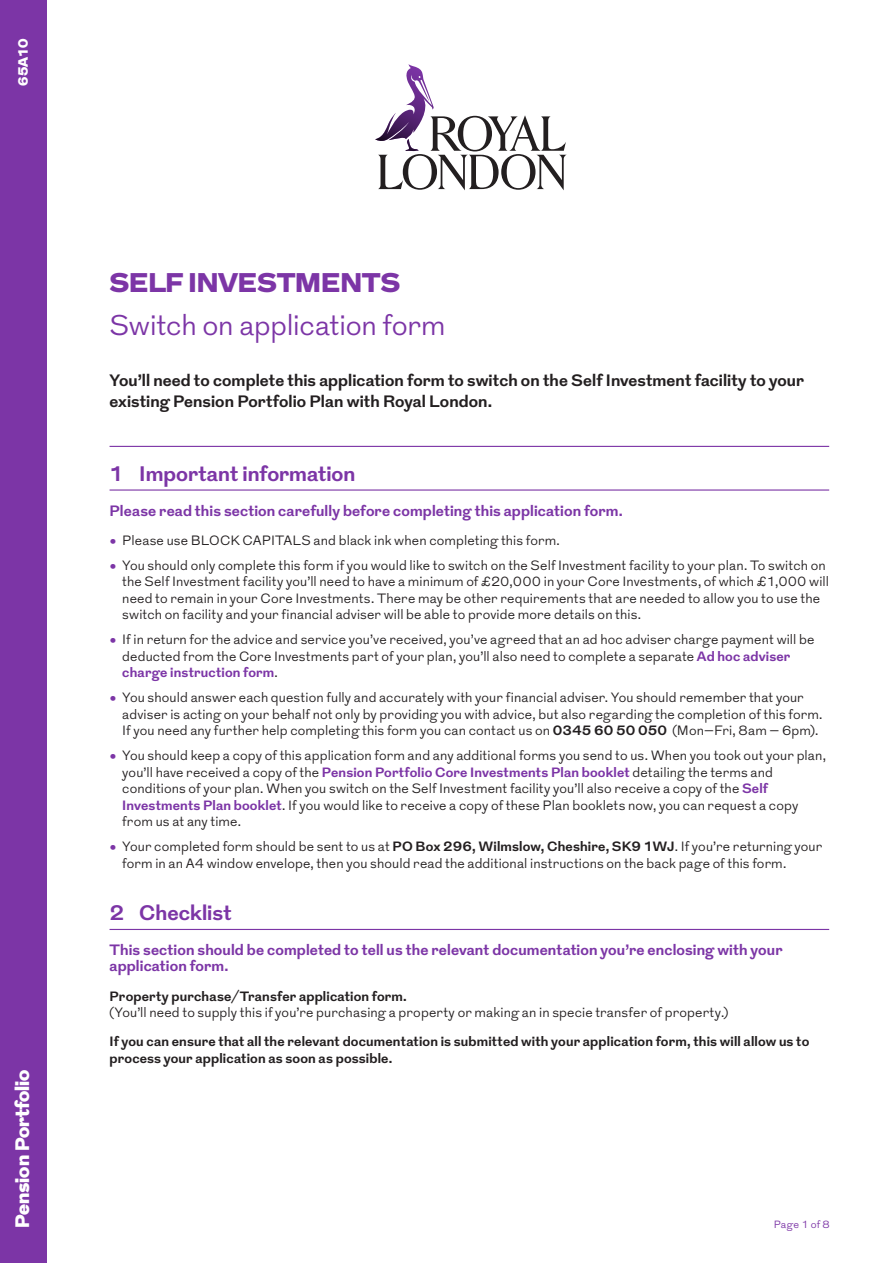
<style>
.page{position:relative;width:893px;height:1263px;background:#fff}
.page>*{position:absolute;margin:0;border:0;box-sizing:border-box;transform-origin:0 0}
.Sub_Title{font:300 28.5px "Grot";letter-spacing:-.005em;color:#7c35a6}
.Main_Title{font:900 27px "Grot";color:#7c35a6}
.Numbered_Heading{font:700 21px "Grot";color:#7c35a6}
.t1{font:900 19.5px "Grot";color:#fff}
.Intro_Para_BOLD{font:700 16.5px/21px "Grot";letter-spacing:.005em;color:#231f20}
.Purple_Subhead{font:700 15px/16.5px "Grot";letter-spacing:.01em;color:#7c35a6}
.Body_TEXT{font:300 13.5px/16.5px "Grot";letter-spacing:.01em;color:#231f20}
.Body_TEXT-2{font:700 13.5px/16.5px "Grot";letter-spacing:.01em;color:#231f20}
.t2{font:900 13.5px "Grot";color:#fff}
.Recipient{font:300 10.5px "Grot";letter-spacing:.025em;color:#7c35a6}
.s1{font-family:"Adobe Caslon Pro";font-weight:400;font-size:21px;color:#7c35a6}
.s2{font-weight:700;color:#7c35a6}
.s3{font-weight:700}
</style>
<div class="page">
<div style="left:0;top:0;width:47px;height:1263px;background:#7c35a6"></div>
<hr style="left:110px;top:446px;width:719px;height:1px;background:#7c35a6">
<hr style="left:110px;top:489px;width:719px;height:2px;background:#7c35a6">
<hr style="left:110px;top:929px;width:719px;height:1px;background:#7c35a6">
<svg style="left:375px;top:64px;width:192px;height:126px"></svg>
<p class="t2" style="left:14px;top:86px;width:49px;rotate:-90deg">65A10</p>
<p class="t1" style="left:9px;top:1228px;width:160px;rotate:-90deg">Pension Portfolio</p>
<p class="Main_Title" style="left:110px;top:264px;width:292px">SELF INVESTMENTS</p>
<p class="Sub_Title" style="left:110px;top:307px;width:337px">Switch on application form</p>
<p class="Intro_Para_BOLD" style="left:110px;top:371px;width:696px">You’ll need to complete this application form to switch on the Self Investment facility to your existing Pension Portfolio Plan with Royal London.</p>
<p class="Numbered_Heading" style="left:110px;top:459px;width:247px">1 Important information</p>
<p class="Purple_Subhead" style="left:110px;top:503px;width:515px">Please read this section carefully before completing this application form.</p>
<p class="Body_TEXT" style="left:110px;top:532px;width:452px"><span class="s1">•</span> Please use BLOCK CAPITALS and black ink when completing this form.</p>
<p class="Body_TEXT" style="left:122px;top:557px;width:708px;text-indent:-13px"><span class="s1">•</span> ■You should only complete this form if you would like to switch on the Self Investment facility to your plan. To switch on the Self Investment facility you’ll need to have a minimum of £20,000 in your Core Investments, of which £1,000 will need to remain in your Core Investments. There may be other requirements that are needed to allow you to use the switch on facility and your financial adviser will be able to provide more details on this.</p>
<p class="Body_TEXT" style="left:122px;top:632px;width:694px;text-indent:-13px"><span class="s1">•</span> ■If in return for the advice and service you’ve received, you’ve agreed that an ad hoc adviser charge payment will be deducted from the Core Investments part of your plan, you’ll also need to complete a separate <span class="s2">Ad hoc adviser charge instruction form</span>.</p>
<p class="Body_TEXT" style="left:122px;top:690px;width:702px;text-indent:-13px"><span class="s1">•</span> ■You should answer each question fully and accurately with your financial adviser. You should remember that your adviser is acting on your behalf not only by providing you with advice, but also regarding the completion of this form.<br>If you need any further help completing this form you can contact us on <span class="s3">0345 60 50 050</span> (Mon–Fri, 8am – 6pm).</p>
<p class="Body_TEXT" style="left:122px;top:748px;width:705px;text-indent:-13px"><span class="s1">•</span> ■You should keep a copy of this application form and any additional forms you send to us. When you took out your plan, you’ll have received a copy of the <span class="s2">Pension Portfolio Core Investments Plan booklet</span> detailing the terms and conditions of your plan. When you switch on the Self Investment facility you’ll also receive a copy of the <span class="s2">Self Investments Plan booklet</span>. If you would like to receive a copy of these Plan booklets now, you can request a copy from us at any time.</p>
<p class="Body_TEXT" style="left:122px;top:839px;width:702px;text-indent:-13px"><span class="s1">•</span> ■Your completed form should be sent to us at <span class="s3">PO Box 296, Wilmslow, Cheshire, SK9 1WJ</span>. If you’re returning your form in an A4 window envelope, then you should read the additional instructions on the back page of this form.</p>
<p class="Numbered_Heading" style="left:110px;top:898px;width:124px">2 Checklist</p>
<p class="Purple_Subhead" style="left:110px;top:942px;width:674px">This section should be completed to tell us the relevant documentation you’re enclosing with your application form.</p>
<p class="Body_TEXT" style="left:110px;top:988px;width:620px"><span class="s3">Property purchase/Transfer application form.<br></span>(You’ll need to supply this if you’re purchasing a property or making an in specie transfer of property.)</p>
<p class="Body_TEXT-2" style="left:110px;top:1034px;width:701px">If you can ensure that all the relevant documentation is submitted with your application form, this will allow us to process your application as soon as possible.</p>
<p class="Recipient" style="left:774px;top:1218px;width:57px">Page 1 of 8</p>
</div>
